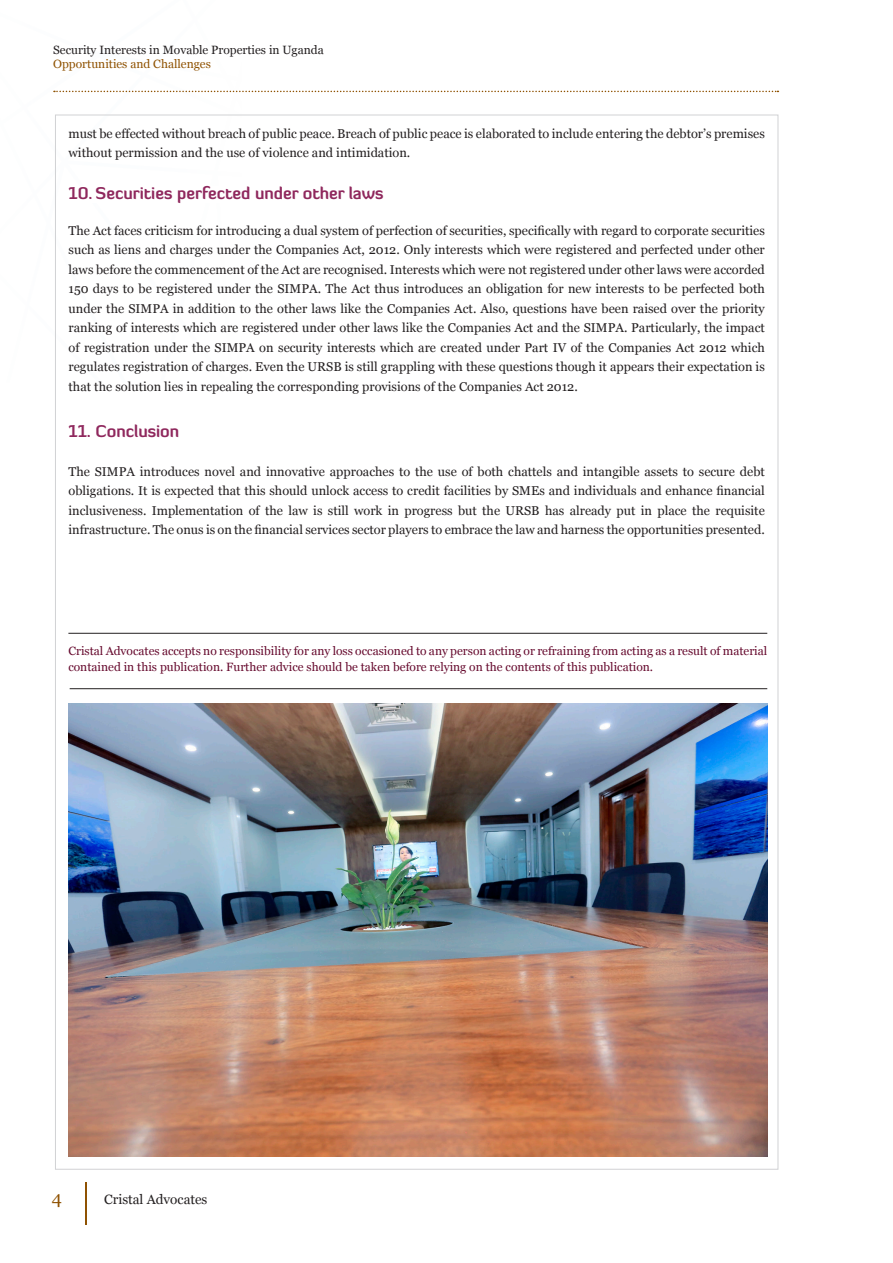
<style>
.page{position:relative;width:893px;height:1263px;background:#fff}
.page>*{position:absolute;margin:0;border:0;box-sizing:border-box;transform-origin:0 0}
.t1{font:18px "Georgia";color:#8f5202}
.t2{font:700 16.5px "Diavlo";color:#8f285d}
.t3{font:13.5px "Georgia";color:#231f20}
.t4{font:12.75px/19.5px "Georgia";color:#231f20;text-align:justify}
.t5{font:12px/16.5px "Georgia";color:#660a2e}
.t6{font:12px "Georgia";color:#231f20}
.t7{font:12px "Georgia";color:#8f5202}
</style>
<div class="page">
<svg style="left:53px;top:90px;width:614px;height:25px"></svg>
<hr style="left:85px;top:1182px;width:1px;height:43px;background:#8f5202">
<svg style="left:54px;top:91px;width:724px;height:1px"></svg>
<hr style="left:68px;top:633px;width:699px;height:1px;background:#231f20">
<hr style="left:70px;top:688px;width:697px;height:1px;background:#231f20">
<img style="left:68px;top:704px;width:699px;height:453px">
<p class="t6" style="left:53px;top:42px;width:272px">Security Interests in Movable Properties in Uganda</p>
<p class="t7" style="left:53px;top:57px;width:159px">Opportunities and Challenges</p>
<p class="t4" style="left:69px;top:124px;width:698px">must be effected without breach of public peace. Breach of public peace is elaborated to include entering the debtor’s premises without permission and the use of violence and intimidation.</p>
<p class="t2" style="left:69px;top:182px;width:317px">10. Securities perfected under other laws</p>
<p class="t4" style="left:69px;top:221px;width:698px">The Act faces criticism for introducing a dual system of perfection of securities, specifically with regard to corporate securities such as liens and charges under the Companies Act, 2012. Only interests which were registered and perfected under other laws before the commencement of the Act are recognised. Interests which were not registered under other laws were accorded 150 days to be registered under the SIMPA. The Act thus introduces an obligation for new interests to be perfected both under the SIMPA in addition to the other laws like the Companies Act. Also, questions have been raised over the priority ranking of interests which are registered under other laws like the Companies Act and the SIMPA. Particularly, the impact of registration under the SIMPA on security interests which are created under Part IV of the Companies Act 2012 which regulates registration of charges. Even the URSB is still grappling with these questions though it appears their expectation is that the solution lies in repealing the corresponding provisions of the Companies Act 2012.</p>
<p class="t2" style="left:69px;top:420px;width:112px">11. Conclusion</p>
<p class="t4" style="left:69px;top:462px;width:698px">The SIMPA introduces novel and innovative approaches to the use of both chattels and intangible assets to secure debt obligations. It is expected that this should unlock access to credit facilities by SMEs and individuals and enhance financial inclusiveness. Implementation of the law is still work in progress but the URSB has already put in place the requisite infrastructure. The onus is on the financial services sector players to embrace the law and harness the opportunities presented.</p>
<p class="t5" style="left:68px;top:642px;width:700px">Cristal Advocates accepts no responsibility for any loss occasioned to any person acting or refraining from acting as a result of material contained in this publication. Further advice should be taken before relying on the contents of this publication.</p>
<h1 class="t1" style="left:52px;top:1187px;width:12px">4</h1>
<p class="t3" style="left:104px;top:1191px;width:105px">Cristal Advocates</p>
</div>
